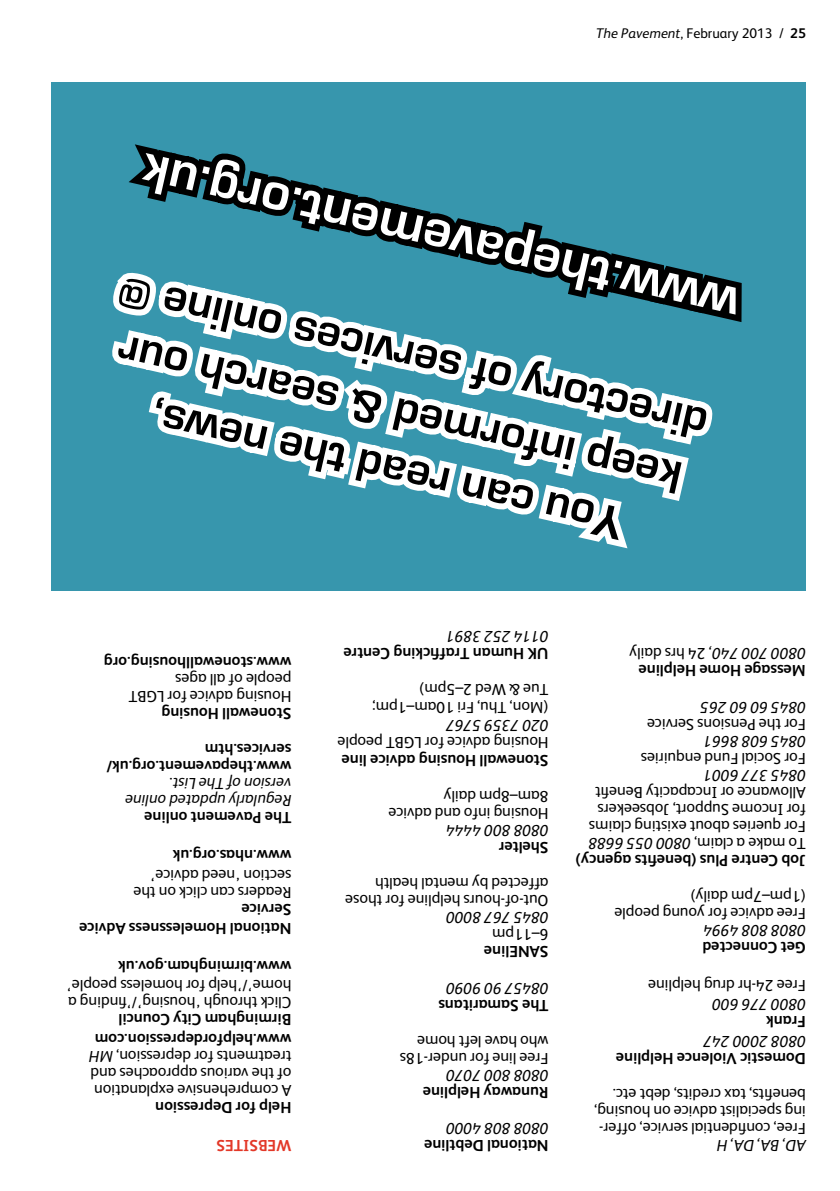
<style>
.page{position:relative;width:840px;height:1191px;background:#fff}
.page>*{position:absolute;margin:0;border:0;box-sizing:border-box;transform-origin:0 0}
.t1{font:700 56px "Eurostile";color:#fff}
.t2{font:700 48px/57.6px "Eurostile";color:#000;text-align:center}
.t3{font:16px/17px "FS Albert";color:#000}
.t4{font:700 16px/17px "FS Albert";color:#000}
.t5{font:italic 16px/17px "FS Albert";color:#000}
.t6{font:700 16px "FS Albert";color:#e33828}
.t7{font:14px "FS Albert";color:#000}
.s1{font-style:italic}
.s2{font-weight:700}
.s3{font-weight:400}
.s4{font-weight:400;font-style:italic}
.s5{font-weight:700;font-style:normal}
</style>
<div class="page">
<div style="left:51px;top:82px;width:754px;height:508px;background:#3796ad"></div>
<svg style="left:112px;top:144px;width:630px;height:405px"></svg>
<p class="t7" style="left:595px;top:26px;width:211px"><span class="s1">The Pavement</span>, February 2013 / <span class="s2">25</span></p>
<p class="t1" style="left:729px;top:337px;width:612px;rotate:-167deg">www.thepavement.org.uk</p>
<p class="t2" style="left:673px;top:565px;width:604px;rotate:-167deg">You can read the news,<br>keep informed &amp; search our directory of services online @</p>
<p class="t4" style="left:291px;top:722px;width:189px;rotate:-180deg">Stonewall Housing<br><span class="s3">Housing advice for LGBT people of all ages </span>www.stonewallhousing.org</p>
<p class="t4" style="left:291px;top:826px;width:186px;rotate:-180deg">The Pavement online<br><span class="s4">Regularly updated online version of The List</span><span class="s3">. </span>www.thepavement.org.uk/ services.htm</p>
<p class="t4" style="left:291px;top:864px;width:120px;rotate:-180deg">www.nhas.org.uk</p>
<p class="t3" style="left:291px;top:900px;width:159px;rotate:-180deg">Readers can click on the section ‘need advice’</p>
<p class="t4" style="left:291px;top:938px;width:213px;line-height:19.2px;rotate:-180deg">National Homelessness Advice<br>Service</p>
<p class="t4" style="left:291px;top:975px;width:174px;rotate:-180deg">www.birmingham.gov.uk</p>
<p class="t3" style="left:291px;top:1028px;width:226px;rotate:-180deg"><span class="s2">Birmingham City Council<br></span>Click through ‘housing’/’finding a home’/’help for homeless people’</p>
<p class="t3" style="left:291px;top:1115px;width:204px;rotate:-180deg"><span class="s2">Help for Depression<br></span>A comprehensive explanation of the various approaches and treatments for depression, <span class="s1">MH </span><span class="s2">www.helpfordepression.com</span></p>
<p class="t6" style="left:291px;top:1154px;width:76px;rotate:-180deg">WEBSITES</p>
<p class="t4" style="left:548px;top:662px;width:206px;rotate:-180deg">UK Human Trafficking Centre<br><span class="s4">0114 252 3891</span></p>
<p class="t3" style="left:548px;top:769px;width:212px;line-height:17.6px;rotate:-180deg"><span class="s2">Stonewall Housing advice line<br></span>Housing advice for LGBT people<br><span class="s1">020 7359 5767<br></span>(Mon, Thu, Fri 10am–1pm;<br>Tue &amp; Wed 2–5pm)</p>
<p class="t3" style="left:548px;top:856px;width:161px;rotate:-180deg"><span class="s2">Shelter<br></span><span class="s1">0808 800 4444<br></span>Housing info and advice<br>8am–8pm daily</p>
<p class="t3" style="left:548px;top:960px;width:205px;rotate:-180deg"><span class="s2">SANEline<br></span>6–11pm<br><span class="s1">0845 767 8000<br></span>Out-of-hours helpline for those affected by mental health</p>
<p class="t4" style="left:548px;top:1013px;width:112px;rotate:-180deg">The Samaritans<br><span class="s4">08457 90 9090</span></p>
<p class="t3" style="left:548px;top:1100px;width:150px;rotate:-180deg"><span class="s2">Runaway Helpline<br></span><span class="s1">0808 800 7070<br></span>Free line for under-18s who have left home</p>
<p class="t4" style="left:548px;top:1154px;width:126px;rotate:-180deg">National Debtline<br><span class="s4">0808 808 4000</span></p>
<p class="t4" style="left:805px;top:679px;width:178px;rotate:-180deg">Message Home Helpline<br><span class="s4">0800 700 740,</span> <span class="s3">24 hrs daily</span></p>
<p class="t3" style="left:805px;top:868px;width:231px;rotate:-180deg"><span class="s2">Job Centre Plus (benefits agency)<br></span>To make a claim, <span class="s1">0800 055 6688<br></span>For queries about existing claims for Income Support, Jobseekers<br>Allowance or Incapacity Benefit<br><span class="s1">0845 377 6001<br></span>For Social Fund enquiries<br><span class="s1">0845 608 8661<br></span>For the Pensions Service<br><span class="s1">0845 60 60 265</span></p>
<p class="t3" style="left:805px;top:956px;width:193px;rotate:-180deg"><span class="s2">Get Connected<br></span><span class="s1">0808 808 4994<br></span>Free advice for young people (1pm–7pm daily)</p>
<p class="t3" style="left:805px;top:994px;width:159px;rotate:-180deg">Free 24-hr drug helpline</p>
<p class="t5" style="left:805px;top:1030px;width:95px;rotate:-180deg"><span class="s5">Frank<br></span>0800 776 600</p>
<p class="t4" style="left:805px;top:1066px;width:191px;rotate:-180deg">Domestic Violence Helpline<br><span class="s4">0808 2000 247</span></p>
<p class="t3" style="left:805px;top:1154px;width:213px;rotate:-180deg"><span class="s1">AD, BA, DA, H<br></span>Free, confidential service, offer&shy;ing specialist advice on housing, benefits, tax credits, debt etc.</p>
</div>
